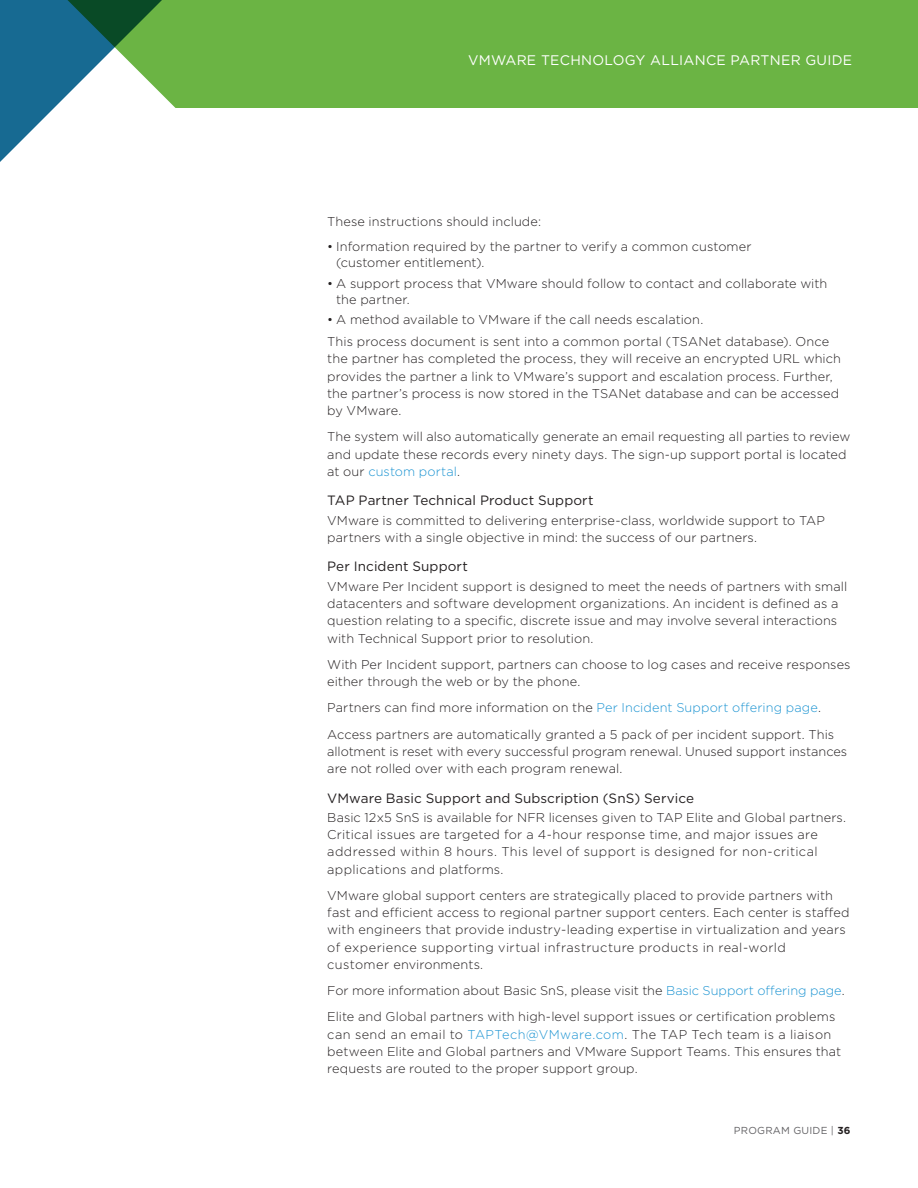
<style>
.page{position:relative;width:918px;height:1188px;background:#fff}
.page>*{position:absolute;margin:0;border:0;box-sizing:border-box;transform-origin:0 0}
.t1{font:13.8px "Gotham";letter-spacing:.02em;color:#fff}
._5a_SUBHEAD-2-BLK{font:13.5px "Gotham";letter-spacing:.01em;color:#231f20}
._3a_BODY_TEXT{font:300 12.75px/17.2px "Gotham";letter-spacing:.01em;color:#231f20}
.t2{font:10.2px "Gotham";letter-spacing:.02em;color:#636265}
.s1{color:#1c94d2}
.s2{font-weight:700;color:#231f20}
</style>
<div class="page">
<div style="left:176px;top:0;width:742px;height:108px;background:#6bb444"></div>
<svg style="left:0;top:0;width:176px;height:162px"></svg>
<p class="t1" style="left:468px;top:51px;width:386px">VMWARE TECHNOLOGY ALLIANCE PARTNER GUIDE</p>
<p class="_3a_BODY_TEXT" style="left:327px;top:213px;width:215px">These instructions should include:</p>
<p class="_3a_BODY_TEXT" style="left:336px;top:238px;width:417px;line-height:16.2px;text-indent:-9px">• Information required by the partner to verify a common customer (customer entitlement).</p>
<p class="_3a_BODY_TEXT" style="left:336px;top:275px;width:493px;line-height:16.2px;text-indent:-9px">• A support process that VMware should follow to contact and collaborate with the partner.</p>
<p class="_3a_BODY_TEXT" style="left:327px;top:311px;width:378px">• A method available to VMware if the call needs escalation.</p>
<p class="_3a_BODY_TEXT" style="left:327px;top:333px;width:515px">This process document is sent into a common portal (TSANet database). Once the partner has completed the process, they will receive an encrypted URL which provides the partner a link to VMware’s support and escalation process. Further, the partner’s process is now stored in the TSANet database and can be accessed by VMware.</p>
<p class="_3a_BODY_TEXT" style="left:327px;top:428px;width:525px">The system will also automatically generate an email requesting all parties to review and update these records every ninety days. The sign-up support portal is located at our <span class="s1">custom portal</span>.</p>
<p class="_5a_SUBHEAD-2-BLK" style="left:327px;top:492px;width:268px">TAP Partner Technical Product Support</p>
<p class="_3a_BODY_TEXT" style="left:327px;top:511px;width:499px">VMware is committed to delivering enterprise-class, worldwide support to TAP partners with a single objective in mind: the success of our partners.</p>
<p class="_5a_SUBHEAD-2-BLK" style="left:327px;top:558px;width:142px">Per Incident Support</p>
<p class="_3a_BODY_TEXT" style="left:327px;top:577px;width:522px">VMware Per Incident support is designed to meet the needs of partners with small datacenters and software development organizations. An incident is defined as a question relating to a specific, discrete issue and may involve several interactions with Technical Support prior to resolution.</p>
<p class="_3a_BODY_TEXT" style="left:327px;top:655px;width:525px">With Per Incident support, partners can choose to log cases and receive responses either through the web or by the phone.</p>
<p class="_3a_BODY_TEXT" style="left:327px;top:699px;width:495px">Partners can find more information on the <span class="s1">Per Incident Support offering page</span>.</p>
<p class="_3a_BODY_TEXT" style="left:327px;top:725px;width:522px">Access partners are automatically granted a 5 pack of per incident support. This allotment is reset with every successful program renewal. Unused support instances are not rolled over with each program renewal.</p>
<p class="_5a_SUBHEAD-2-BLK" style="left:327px;top:789px;width:368px">VMware Basic Support and Subscription (SnS) Service</p>
<p class="_3a_BODY_TEXT" style="left:327px;top:809px;width:520px">Basic 12x5 SnS is available for NFR licenses given to TAP Elite and Global partners.<br>Critical issues are targeted for a 4-hour response time, and major issues are addressed within 8 hours. This level of support is designed for non-critical applications and platforms.</p>
<p class="_3a_BODY_TEXT" style="left:327px;top:887px;width:524px">VMware global support centers are strategically placed to provide partners with fast and efficient access to regional partner support centers. Each center is staffed with engineers that provide industry-leading expertise in virtualization and years of experience supporting virtual infrastructure products in real-world customer environments.</p>
<p class="_3a_BODY_TEXT" style="left:327px;top:982px;width:519px">For more information about Basic SnS, please visit the <span class="s1">Basic Support offering page</span>.</p>
<p class="_3a_BODY_TEXT" style="left:327px;top:1008px;width:515px">Elite and Global partners with high-level support issues or certification problems can send an email to <span class="s1">TAPTech@VMware.com</span>. The TAP Tech team is a liaison between Elite and Global partners and VMware Support Teams. This ensures that requests are routed to the proper support group.</p>
<p class="t2" style="left:734px;top:1124px;width:118px">PROGRAM GUIDE | <span class="s2">36</span></p>
</div>
